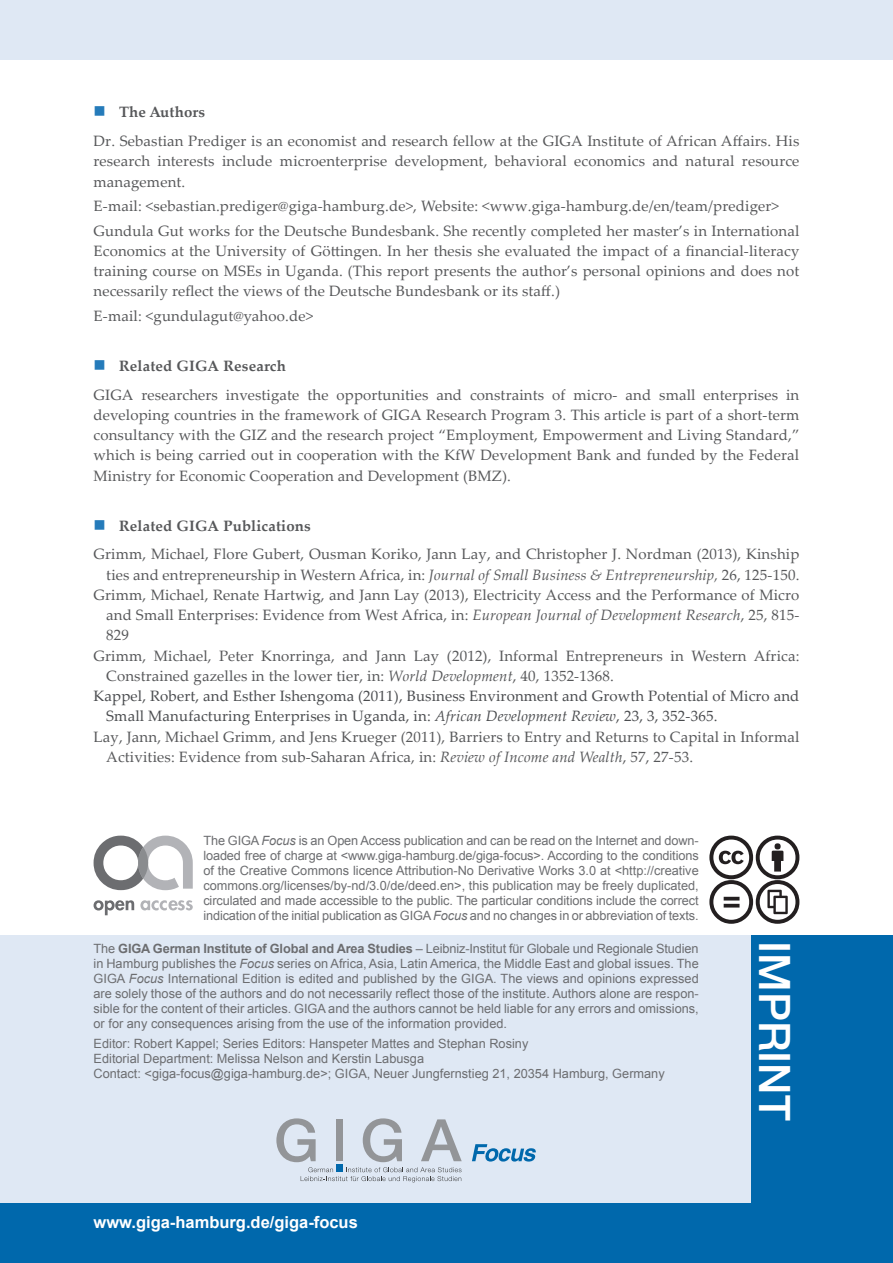
<style>
.page{position:relative;width:893px;height:1263px;background:#fff}
.page>*{position:absolute;margin:0;border:0;box-sizing:border-box;transform-origin:0 0}
.t1{font:500 43.5px "Helvetica Neue";color:#fff}
.t2{font:700 16.5px "Arial";color:#fff}
.t3{font:15px/20.2px "Palatino Linotype";letter-spacing:.01em;color:#57585a;text-align:justify}
.t4{font:15px "Palatino Linotype";letter-spacing:.01em;color:#4a4c4f}
.t5{font:700 15px "Palatino Linotype";letter-spacing:.01em;color:#57585a}
.t6{font:12.75px/15px "Arial";color:#6c6d70;text-align:justify}
.s1{font-style:italic}
.s2{font-weight:700}
</style>
<div class="page">
<div style="left:0;top:935px;width:893px;height:328px;background:#dfe8f4"></div>
<div style="left:752px;top:935px;width:141px;height:328px;background:#0068ac"></div>
<div style="left:0;top:1203px;width:753px;height:60px;background:#0068ac"></div>
<div style="left:0;top:0;width:893px;height:60px;background:#dfe8f4"></div>
<svg style="left:276px;top:1118px;width:186px;height:64px"></svg>
<div style="left:336px;top:1165px;width:7px;height:7px;background:#0068ac"></div>
<svg style="left:472px;top:1144px;width:64px;height:17px"></svg>
<svg style="left:94px;top:836px;width:99px;height:54px"></svg>
<svg style="left:94px;top:900px;width:40px;height:15px"></svg>
<svg style="left:140px;top:900px;width:53px;height:10px"></svg>
<svg style="left:709px;top:836px;width:90px;height:88px"></svg>
<p class="t5" style="left:119px;top:102px;width:88px">The Authors</p>
<p class="t3" style="left:94px;top:130px;width:707px">Dr. Sebastian Prediger is an economist and research fellow at the GIGA Institute of African Affairs. His research interests include microenterprise development, behavioral economics and natural resource management.</p>
<p class="t3" style="left:94px;top:193px;width:707px;line-height:24.5px">E-mail: &lt;sebastian.prediger@giga-hamburg.de&gt;, Website: &lt;www.giga-hamburg.de/en/team/prediger&gt;<br>Gundula Gut works for the Deutsche Bundesbank. She recently completed her master’s in International</p>
<p class="t3" style="left:94px;top:240px;width:707px">Economics at the University of Göttingen. In her thesis she evaluated the impact of a financial-literacy training course on MSEs in Uganda. (This report presents the author’s personal opinions and does not necessarily reflect the views of the Deutsche Bundesbank or its staff.)</p>
<p class="t3" style="left:94px;top:305px;width:221px">E-mail: &lt;gundulagut@yahoo.de&gt;</p>
<p class="t5" style="left:119px;top:355px;width:168px">Related GIGA Research</p>
<p class="t3" style="left:94px;top:384px;width:707px">GIGA researchers investigate the opportunities and constraints of micro- and small enterprises in developing countries in the framework of GIGA Research Program 3. This article is part of a short-term consultancy with the GIZ and the research project “Employment, Empowerment and Living Standard,” which is being carried out in cooperation with the KfW Development Bank and funded by the Federal Ministry for Economic Cooperation and Development (BMZ).</p>
<p class="t5" style="left:119px;top:515px;width:193px">Related GIGA Publications</p>
<p class="t3" style="left:94px;top:544px;width:707px">Grimm, Michael, Flore Gubert, Ousman Koriko, Jann Lay, and Christopher J. Nordman (2013), Kinship</p>
<p class="t3" style="left:106px;top:564px;width:695px">ties and entrepreneurship in Western Africa, in: <span class="s1">Journal of Small Business &amp; Entrepreneurship,</span> 26, 125-150.</p>
<p class="t3" style="left:94px;top:584px;width:707px">Grimm, Michael, Renate Hartwig, and Jann Lay (2013), Electricity Access and the Performance of Micro</p>
<p class="t3" style="left:106px;top:604px;width:695px">and Small Enterprises: Evidence from West Africa, in: <span class="s1">European Journal of Development Research</span>, 25, 815-</p>
<p class="t3" style="left:106px;top:625px;width:24px">829</p>
<p class="t3" style="left:94px;top:645px;width:707px">Grimm, Michael, Peter Knorringa, and Jann Lay (2012), Informal Entrepreneurs in Western Africa:</p>
<p class="t3" style="left:106px;top:665px;width:509px">Constrained gazelles in the lower tier, in: <span class="s1">World Development</span>, 40, 1352-1368.</p>
<p class="t4" style="left:94px;top:685px;width:707px">Kappel, Robert, and Esther Ishengoma (2011), Business Environment and Growth Potential of Micro and</p>
<p class="t4" style="left:106px;top:706px;width:613px">Small Manufacturing Enterprises in Uganda, in: <span class="s1">African Development Review</span>, 23, 3, 352-365.</p>
<p class="t3" style="left:94px;top:726px;width:707px">Lay, Jann, Michael Grimm, and Jens Krueger (2011), Barriers to Entry and Returns to Capital in Informal</p>
<p class="t3" style="left:106px;top:746px;width:588px">Activities: Evidence from sub-Saharan Africa, in: <span class="s1">Review of Income and Wealth</span>, 57, 27-53.</p>
<p class="t6" style="left:203px;top:833px;width:497px">The GIGA <span class="s1">Focus</span> is an Open Access publication and can be read on the Internet and down&shy;loaded free of charge at &lt;www.giga-hamburg.de/giga-focus&gt;. According to the conditions of the Creative Commons licence Attribution-No Derivative Works 3.0 at &lt;http://creative commons.org/licenses/by-nd/3.0/de/deed.en&gt;, this publication may be freely duplicated, circulated and made accessible to the public. The particular conditions include the correct indication of the initial publication as GIGA <span class="s1">Focus</span> and no changes in or abbreviation of texts.</p>
<p class="t6" style="left:94px;top:941px;width:607px">The <span class="s2">GIGA German Institute of Global and Area Studies</span> – Leibniz-Institut für Globale und Regionale Studien</p>
<h1 class="t1" style="left:801px;top:941px;width:181px;rotate:90deg">IMPRINT</h1>
<p class="t6" style="left:94px;top:956px;width:607px">in Hamburg publishes the <span class="s1">Focus</span> series on Africa, Asia, Latin America, the Middle East and global issues. The GIGA <span class="s1">Focus</span> International Edition is edited and published by the GIGA. The views and opinions expressed are solely those of the authors and do not necessarily reflect those of the institute. Authors alone are respon&shy;sible for the content of their articles. GIGA and the authors cannot be held liable for any errors and omissions, or for any consequences arising from the use of the information provided.</p>
<p class="t6" style="left:94px;top:1036px;width:573px;text-align:left">Editor: Robert Kappel; Series Editors: Hanspeter Mattes and Stephan Rosiny<br>Editorial Department: Melissa Nelson and Kerstin Labusga<br>Contact: &lt;giga-focus@giga-hamburg.de&gt;; GIGA, Neuer Jungfernstieg 21, 20354 Hamburg, Germany</p>
<p class="t2" style="left:94px;top:1211px;width:266px">www.giga-hamburg.de/giga-focus</p>
</div>
